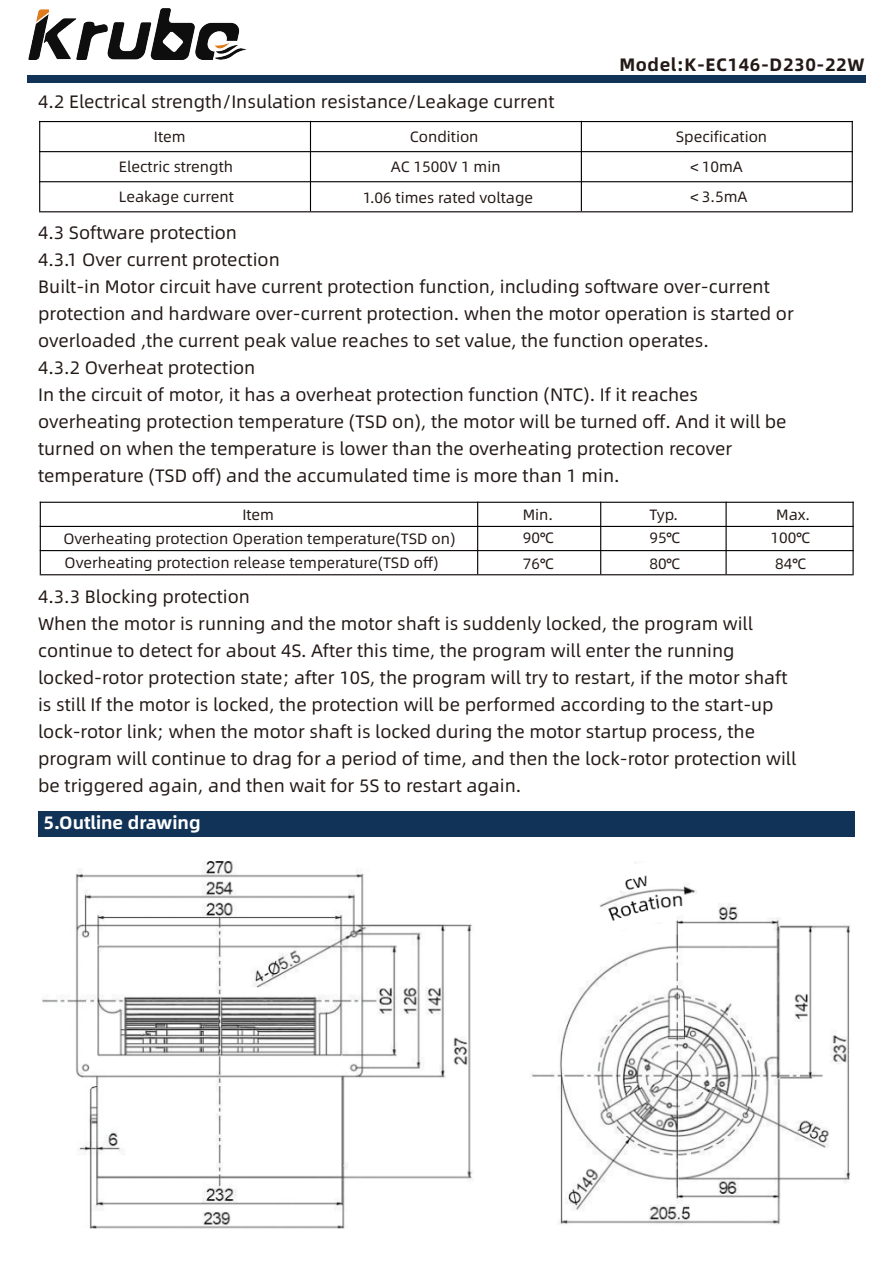
<style>
.page{position:relative;width:893px;height:1263px;background:#fff}
.page>*{position:absolute;margin:0;border:0;box-sizing:border-box;transform-origin:0 0}
.t1{font:18px/27px "Alibaba Pu Hui Ti";color:#231916}
.t2{font:700 18px "Alibaba Pu Hui Ti";letter-spacing:.03em;color:#231916}
.t3{font:700 18px "Alibaba Pu Hui Ti";color:#fff}
.t4{font:15px/30px "Alibaba Pu Hui Ti";color:#231916}
</style>
<div class="page">
<div style="left:27px;top:75px;width:838px;height:8px;background:#113358"></div>
<img style="left:29px;top:8px;width:217px;height:52px">
<div style="left:38px;top:812px;width:817px;height:25px;background:#113358"></div>
<hr style="left:39px;top:121px;width:814px;height:1px;background:#060101">
<hr style="left:39px;top:151px;width:814px;height:1px;background:#060101">
<hr style="left:39px;top:181px;width:814px;height:1px;background:#060101">
<hr style="left:39px;top:211px;width:814px;height:1px;background:#060101">
<hr style="left:39px;top:121px;width:1px;height:90px;background:#060101">
<hr style="left:310px;top:121px;width:1px;height:90px;background:#060101">
<hr style="left:581px;top:121px;width:1px;height:90px;background:#060101">
<hr style="left:852px;top:121px;width:1px;height:90px;background:#060101">
<hr style="left:40px;top:502px;width:814px;height:1px;background:#060101">
<hr style="left:40px;top:526px;width:814px;height:1px;background:#060101">
<hr style="left:40px;top:550px;width:814px;height:1px;background:#060101">
<hr style="left:40px;top:574px;width:814px;height:1px;background:#060101">
<hr style="left:40px;top:502px;width:1px;height:72px;background:#060101">
<hr style="left:477px;top:502px;width:1px;height:72px;background:#060101">
<hr style="left:600px;top:502px;width:1px;height:72px;background:#060101">
<hr style="left:725px;top:502px;width:2px;height:72px;background:#060101">
<hr style="left:852px;top:502px;width:2px;height:72px;background:#060101">
<img style="left:42px;top:861px;width:808px;height:368px">
<p class="t1" style="left:38px;top:87px;width:518px">4.2 Electrical strength/Insulation resistance/Leakage current</p>
<p class="t2" style="left:619px;top:51px;width:247px">Model:K-EC146-D230-22W</p>
<p class="t4" style="left:119px;top:120px;width:116px;text-indent:35px">Item<br>Electric strength<br>Leakage current</p>
<p class="t4" style="left:363px;top:120px;width:172px;line-height:30.6px;text-align:center">Condition<br>AC 1500V 1 min<br>1.06 times rated voltage</p>
<p class="t4" style="left:687px;top:121px;width:82px;text-indent:-11px">Specification＜10mA＜3.5mA</p>
<p class="t1" style="left:38px;top:218px;width:757px">4.3 Software protection<br>4.3.1 Over current protection<br>Built-in Motor circuit have current protection function, including software over-current protection and hardware over-current protection. when the motor operation is started or overloaded ,the current peak value reaches to set value, the function operates.<br>4.3.2 Overheat protection<br>In the circuit of motor, it has a overheat protection function (NTC). If it reaches overheating protection temperature (TSD on), the motor will be turned off. And it will be turned on when the temperature is lower than the overheating protection recover temperature (TSD off) and the accumulated time is more than 1 min.</p>
<p class="t4" style="left:242px;top:499px;width:33px">Item</p>
<p class="t4" style="left:523px;top:499px;width:32px">Min.</p>
<p class="t4" style="left:649px;top:499px;width:30px">Typ.</p>
<p class="t4" style="left:776px;top:499px;width:35px">Max.</p>
<p class="t4" style="left:523px;top:522px;width:33px">90℃</p>
<p class="t4" style="left:649px;top:522px;width:33px">95℃</p>
<p class="t4" style="left:771px;top:522px;width:41px">100℃</p>
<p class="t4" style="left:523px;top:547px;width:33px">76℃</p>
<p class="t4" style="left:649px;top:547px;width:33px">80℃</p>
<p class="t4" style="left:775px;top:547px;width:33px">84℃</p>
<p class="t4" style="left:63px;top:525px;width:394px;line-height:24.9px">Overheating protection Operation temperature(TSD on)<br>Overheating protection release temperature(TSD off)</p>
<p class="t1" style="left:38px;top:582px;width:759px">4.3.3 Blocking protection<br>When the motor is running and the motor shaft is suddenly locked, the program will continue to detect for about 4S. After this time, the program will enter the running locked-rotor protection state; after 10S, the program will try to restart, if the motor shaft is still If the motor is locked, the protection will be performed according to the start-up lock-rotor link; when the motor shaft is locked during the motor startup process, the program will continue to drag for a period of time, and then the lock-rotor protection will be triggered again, and then wait for 5S to restart again.</p>
<p class="t3" style="left:44px;top:808px;width:158px">5.Outline drawing</p>
</div>
